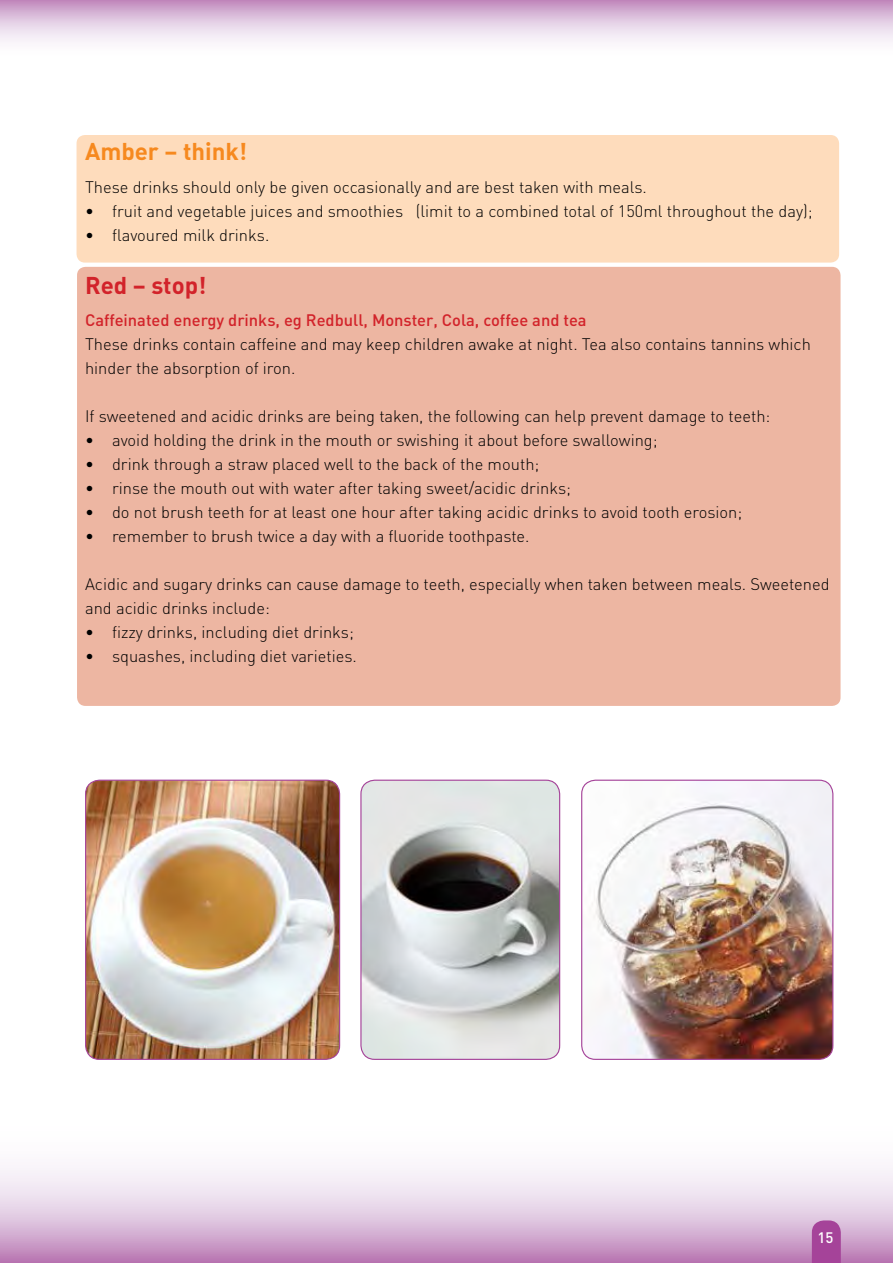
<style>
.page{position:relative;width:893px;height:1263px;background:#fff}
.page>*{position:absolute;margin:0;border:0;box-sizing:border-box;transform-origin:0 0}
.t1{font:24px "DIN Bold Alternate";color:#f6891f}
.t2{font:24px "DIN Bold Alternate";color:#d2232a}
.t3{font:300 16.5px/24px "DIN";color:#000}
.t4{font:500 16.5px "DIN";color:#d2232a}
.t5{font:500 15px "DIN";color:#fff}
</style>
<div class="page">
<div style="left:77px;top:267px;width:763px;height:439px;background:#edb6a2;border-radius:9px"></div>
<div style="left:77px;top:135px;width:762px;height:128px;background:#fedcbc;border-radius:9px"></div>
<svg style="left:0;top:1168px;width:893px;height:95px;background:#dec3de"></svg>
<svg style="left:812px;top:1220px;width:29px;height:43px"></svg>
<svg style="left:0;top:0;width:893px;height:42px;background:#dfc6df"></svg>
<img style="left:86px;top:780px;width:254px;height:279px">
<div style="left:85px;top:780px;width:255px;height:280px;border:1px solid #a54399;border-radius:14px"></div>
<img style="left:361px;top:780px;width:199px;height:279px">
<div style="left:360px;top:780px;width:200px;height:280px;border:1px solid #a54399;border-radius:14px"></div>
<img style="left:582px;top:780px;width:251px;height:279px">
<div style="left:581px;top:780px;width:252px;height:280px;border:1px solid #a54399;border-radius:14px"></div>
<h1 class="t1" style="left:85px;top:136px;width:164px">Amber – think!</h1>
<p class="t3" style="left:85px;top:175px;width:563px">These drinks should only be given occasionally and are best taken with meals.</p>
<p class="t3" style="left:85px;top:199px;width:729px">• fruit and vegetable juices and smoothies (limit to a combined total of 150ml throughout the day);</p>
<p class="t3" style="left:85px;top:223px;width:186px">• flavoured milk drinks.</p>
<h1 class="t2" style="left:85px;top:269px;width:123px">Red – stop!</h1>
<p class="t4" style="left:85px;top:310px;width:503px">Caffeinated energy drinks, eg Redbull, Monster, Cola, coffee and tea</p>
<p class="t3" style="left:85px;top:332px;width:727px">These drinks contain caffeine and may keep children awake at night. Tea also contains tannins which hinder the absorption of iron.</p>
<p class="t3" style="left:85px;top:404px;width:687px">If sweetened and acidic drinks are being taken, the following can help prevent damage to teeth:</p>
<p class="t3" style="left:85px;top:428px;width:574px">• avoid holding the drink in the mouth or swishing it about before swallowing;</p>
<p class="t3" style="left:85px;top:452px;width:456px">• drink through a straw placed well to the back of the mouth;</p>
<p class="t3" style="left:85px;top:476px;width:487px">• rinse the mouth out with water after taking sweet/acidic drinks;</p>
<p class="t3" style="left:85px;top:500px;width:659px">• do not brush teeth for at least one hour after taking acidic drinks to avoid tooth erosion;</p>
<p class="t3" style="left:85px;top:524px;width:446px">• remember to brush twice a day with a fluoride toothpaste.</p>
<p class="t3" style="left:85px;top:572px;width:746px">Acidic and sugary drinks can cause damage to teeth, especially when taken between meals. Sweetened and acidic drinks include:</p>
<p class="t3" style="left:85px;top:620px;width:270px">• fizzy drinks, including diet drinks;</p>
<p class="t3" style="left:85px;top:644px;width:273px">• squashes, including diet varieties.</p>
<p class="t5" style="left:817px;top:1227px;width:17px">15</p>
</div>
